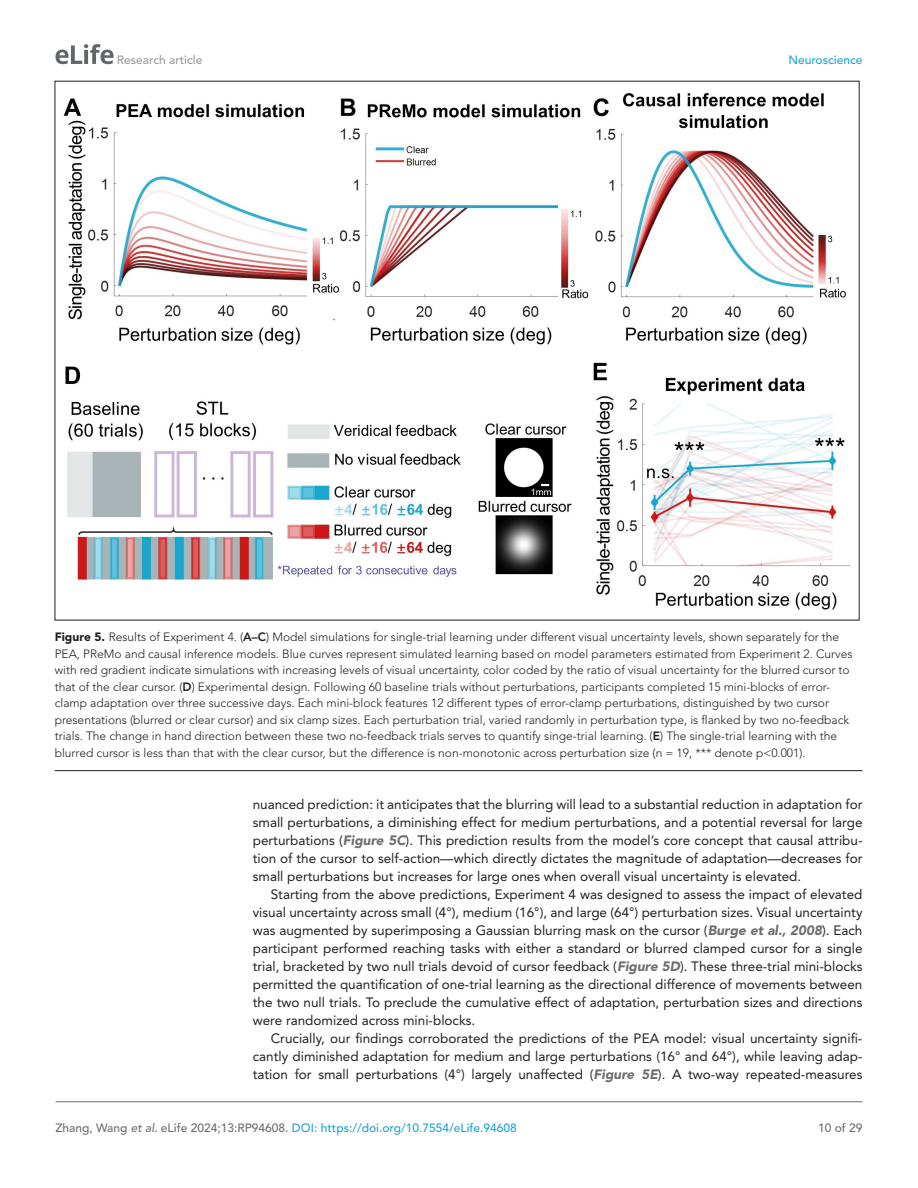
<style>
.page{position:relative;width:918px;height:1188px;background:#fff}
.page>*{position:absolute;margin:0;border:0;box-sizing:border-box;transform-origin:0 0}
.t1{font:13.5px/18px "Avenir LT Std";color:#231f20;text-align:justify}
.t2{font:300 12px/16.5px "Avenir LT Std";color:#231f20}
.t3{font:500 12px "Avenir LT Std";color:#1ea4d7}
.t4{font:500 12px "Avenir LT Std";color:#9a9a9a}
.t5{font:500 12px "Avenir LT Std";color:#6e6e70}
.s1{font-weight:900}
.s2{font-weight:800}
.s3{font-weight:900;font-style:italic;color:#6e6e70}
.s4{color:#6e6e70}
.s5{font-style:italic;color:#6e6e70}
</style>
<div class="page">
<svg style="left:56px;top:44px;width:58px;height:20px"></svg>
<hr style="left:56px;top:1101px;width:806px;height:1px;background:#6e6e70">
<hr style="left:55px;top:770px;width:807px;height:1px;background:#231f20">
<img style="left:64px;top:93px;width:786px;height:517px">
<p class="t4" style="left:117px;top:53px;width:87px">Research article</p>
<p class="t3" style="left:788px;top:53px;width:76px">Neuroscience</p>
<p class="t2" style="left:55px;top:629px;width:799px"><span class="s1">Figure 5.</span> Results of Experiment 4. (<span class="s2">A–C</span>) Model simulations for single-trial learning under different visual uncertainty levels, shown separately for the PEA, PReMo and causal inference models. Blue curves represent simulated learning based on model parameters estimated from Experiment 2. Curves with red gradient indicate simulations with increasing levels of visual uncertainty, color coded by the ratio of visual uncertainty for the blurred cursor to that of the clear cursor. (<span class="s2">D</span>) Experimental design. Following 60 baseline trials without perturbations, participants completed 15 mini-blocks of error&shy;clamp adaptation over three successive days. Each mini-block features 12 different types of error-clamp perturbations, distinguished by two cursor presentations (blurred or clear cursor) and six clamp sizes. Each perturbation trial, varied randomly in perturbation type, is flanked by two no-feedback trials. The change in hand direction between these two no-feedback trials serves to quantify singe-trial learning. (<span class="s2">E</span>) The single-trial learning with the blurred cursor is less than that with the clear cursor, but the difference is non-monotonic across perturbation size (n = 19, *** denote p&lt;0.001).</p>
<p class="t1" style="left:253px;top:796px;width:611px">nuanced prediction: it anticipates that the blurring will lead to a substantial reduction in adaptation for small perturbations, a diminishing effect for medium perturbations, and a potential reversal for large perturbations (<span class="s3">Figure 5C</span>). This prediction results from the model’s core concept that causal attribu&shy;tion of the cursor to self-action—which directly dictates the magnitude of adaptation—decreases for small perturbations but increases for large ones when overall visual uncertainty is elevated.</p>
<p class="t1" style="left:253px;top:886px;width:611px;text-indent:18px">Starting from the above predictions, Experiment 4 was designed to assess the impact of elevated visual uncertainty across small (4°), medium (16°), and large (64°) perturbation sizes. Visual uncertainty was augmented by superimposing a Gaussian blurring mask on the cursor (<span class="s3">Burge et al., 2008</span>). Each participant performed reaching tasks with either a standard or blurred clamped cursor for a single trial, bracketed by two null trials devoid of cursor feedback (<span class="s3">Figure 5D</span>). These three-trial mini-blocks permitted the quantification of one-trial learning as the directional difference of movements between the two null trials. To preclude the cumulative effect of adaptation, perturbation sizes and directions were randomized across mini-blocks.</p>
<p class="t1" style="left:253px;top:1030px;width:611px;text-indent:18px">Crucially, our findings corroborated the predictions of the PEA model: visual uncertainty signifi&shy;cantly diminished adaptation for medium and large perturbations (16° and 64°), while leaving adap&shy;tation for small perturbations (4°) largely unaffected (<span class="s3">Figure 5E</span>). A two-way repeated-measures</p>
<p class="t3" style="left:56px;top:1121px;width:463px"><span class="s4">Zhang, Wang</span> <span class="s5">et al</span><span class="s4">. eLife 2024;13:RP94608.</span> DOI: https://doi.org/10.7554/eLife.94608</p>
<p class="t5" style="left:818px;top:1121px;width:46px">10 of 29</p>
</div>
